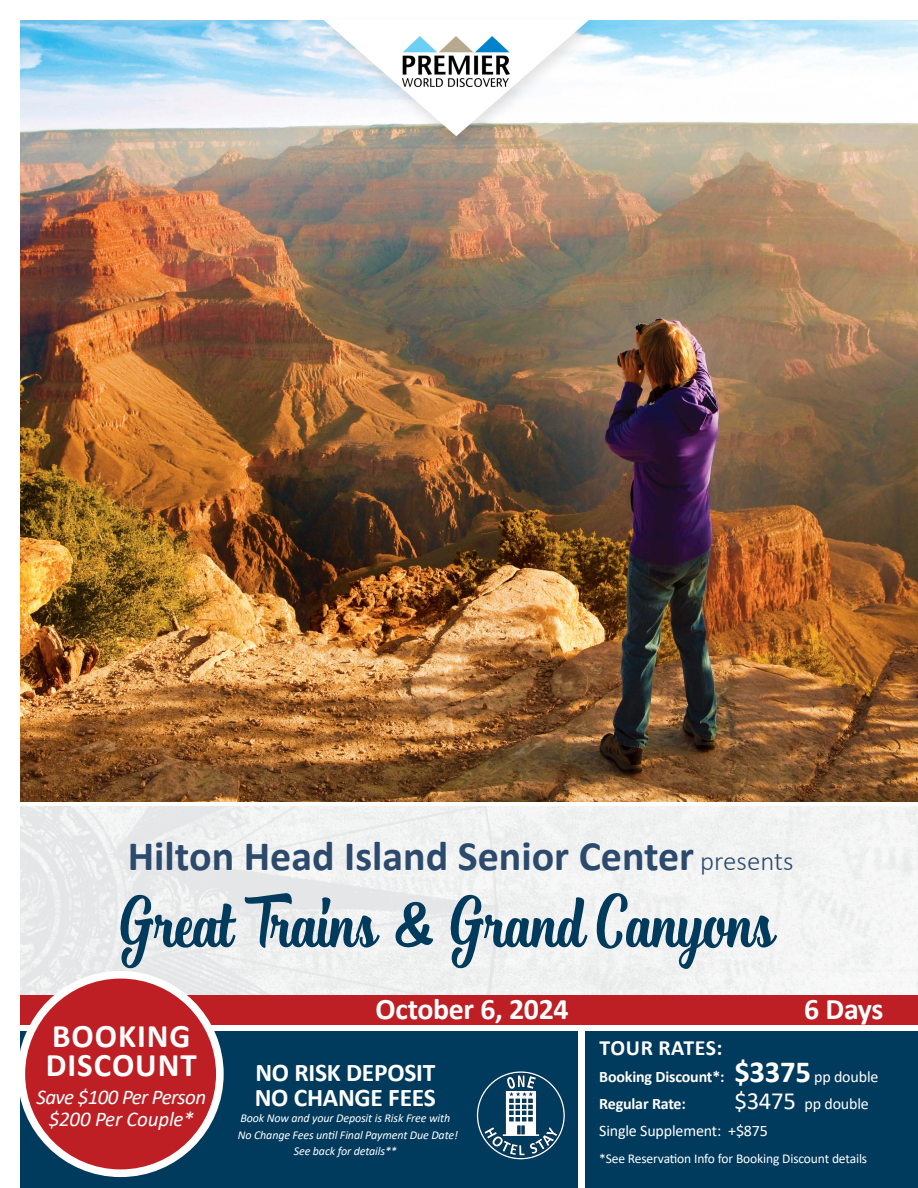
<style>
.page{position:relative;width:918px;height:1188px;background:#fff}
.page>*{position:absolute;margin:0;border:0;box-sizing:border-box;transform-origin:0 0}
.t1{font:65.7px "Chiladepia Script";letter-spacing:-.02em;color:#003a5c;scale:.91 1}
.t2{font:700 42px "Calibri";color:#2c4a6c}
.t3{font:700 33px/28.5px "Calibri";letter-spacing:.03em;color:#fff}
.t4{font:700 29.85px "Calibri";letter-spacing:-.01em;color:#fff}
.t5{font:700 25.5px/25px "Calibri";letter-spacing:-.01em;color:#fff}
.t6{font:700 21.75px "Calibri";letter-spacing:.03em;color:#fff}
.t7{font:italic 21px/22.5px "Calibri";letter-spacing:-.03em;color:#fff;text-align:center}
.t8{font:700 16.05px/27px "Calibri";letter-spacing:-.01em;color:#fff}
.t9{font:16.05px/27px "Calibri";letter-spacing:-.01em;color:#fff}
.t10{font:13.5px "Calibri";letter-spacing:-.01em;color:#fff}
.t11{font:italic 12px/16.5px "Calibri";letter-spacing:-.01em;color:#fff;text-align:center}
.s1{font-weight:300;font-size:27px}
.s2{font-size:30.75px}
.s3{font-weight:400}
.s4{font-size:24.75px}
</style>
<div class="page">
<div style="left:21px;top:1031px;width:557px;height:157px;background:#003a5c"></div>
<div style="left:585px;top:1031px;width:333px;height:157px;background:#003a5c"></div>
<svg style="left:478px;top:1072px;width:86px;height:86px"></svg>
<svg style="left:485px;top:1075px;width:72px;height:80px"></svg>
<img style="left:21px;top:807px;width:897px;height:189px">
<img style="left:21px;top:21px;width:897px;height:780px">
<div style="left:316px;top:13px;width:287px;height:141px;background:#000;opacity:.11"></div>
<svg style="left:323px;top:19px;width:266px;height:117px"></svg>
<img style="left:403px;top:37px;width:107px;height:49px">
<div style="left:21px;top:996px;width:897px;height:29px;background:#bd1f24"></div>
<div style="left:21px;top:975px;width:199px;height:198px;background:#bd1f24;border-radius:50%"></div>
<div style="left:18px;top:971px;width:206px;height:206px;border:8px solid #fff;border-radius:50%"></div>
<h2 class="t2" style="left:128px;top:826px;width:667px">Hilton Head Island Senior Center <span class="s1">presents</span></h2>
<h1 class="t1" style="left:120px;top:873px;width:720px">Great Trains &amp; Grand Canyons</h1>
<h3 class="t3" style="left:46px;top:1021px;width:153px">BOOKING<br>DISCOUNT</h3>
<h3 class="t7" style="left:37px;top:1085px;width:171px">Save $100 Per Person $200 Per Couple*</h3>
<h3 class="t4" style="left:376px;top:988px;width:195px">October 6, 2024</h3>
<h3 class="t4" style="left:804px;top:988px;width:81px">6 Days</h3>
<h3 class="t5" style="left:255px;top:1059px;width:183px">NO RISK DEPOSIT<br>NO CHANGE FEES</h3>
<p class="t11" style="left:238px;top:1110px;width:222px">Book Now and your Deposit is Risk Free with<br>No Change Fees until Final Payment Due Date!<br>See back for details**</p>
<h3 class="t6" style="left:600px;top:1033px;width:124px">TOUR RATES:</h3>
<h3 class="t8" style="left:599px;top:1063px;width:281px">Booking Discount*: <span class="s2">$3375</span> <span class="s3">pp double<br></span>Regular Rate:</h3>
<h3 class="t9" style="left:599px;top:1090px;width:271px;text-indent:135px"><span class="s4">$3475</span> pp double<br>Single Supplement: +$875</h3>
<p class="t10" style="left:599px;top:1150px;width:270px">*See Reservation Info for Booking Discount details</p>
</div>
